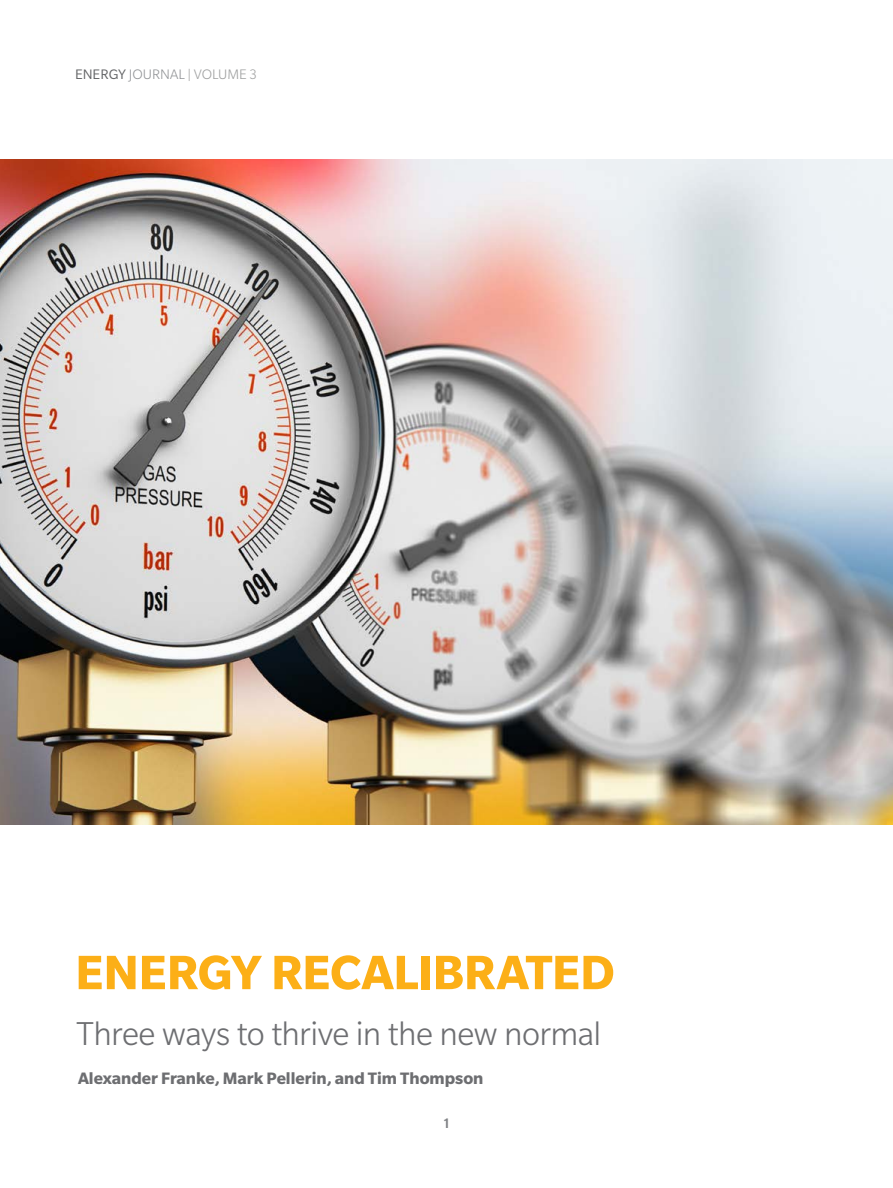
<style>
.page{position:relative;width:893px;height:1188px;background:#fff}
.page>*{position:absolute;margin:0;border:0;box-sizing:border-box;transform-origin:0 0}
.t1{font:700 52.5px "Slate Pro";letter-spacing:-.005em;color:#fcaf17}
.t2{font:300 36px "Slate Pro";letter-spacing:-.015em;color:#6d6e71}
.t3{font:700 18px "Slate Pro";color:#6d6e71}
.t4{font:300 15px "Slate Pro";color:#9fa0a0}
.t5{font:500 15px "Slate Pro";color:#808285}
.s1{font-weight:400;color:#636466}
.s2{color:#939598}
</style>
<div class="page">
<img style="left:0;top:160px;width:893px;height:665px">
<p class="t4" style="left:75px;top:67px;width:184px"><span class="s1">ENERGY</span> <span class="s2">JOURNAL</span> | VOLUME 3</p>
<h1 class="t1" style="left:75px;top:943px;width:541px">ENERGY RECALIBRATED</h1>
<h2 class="t2" style="left:76px;top:1015px;width:526px">Three ways to thrive in the new normal</h2>
<p class="t3" style="left:78px;top:1068px;width:407px">Alexander Franke, Mark Pellerin, and Tim Thompson</p>
<p class="t5" style="left:442px;top:1115px;width:10px">1</p>
</div>
